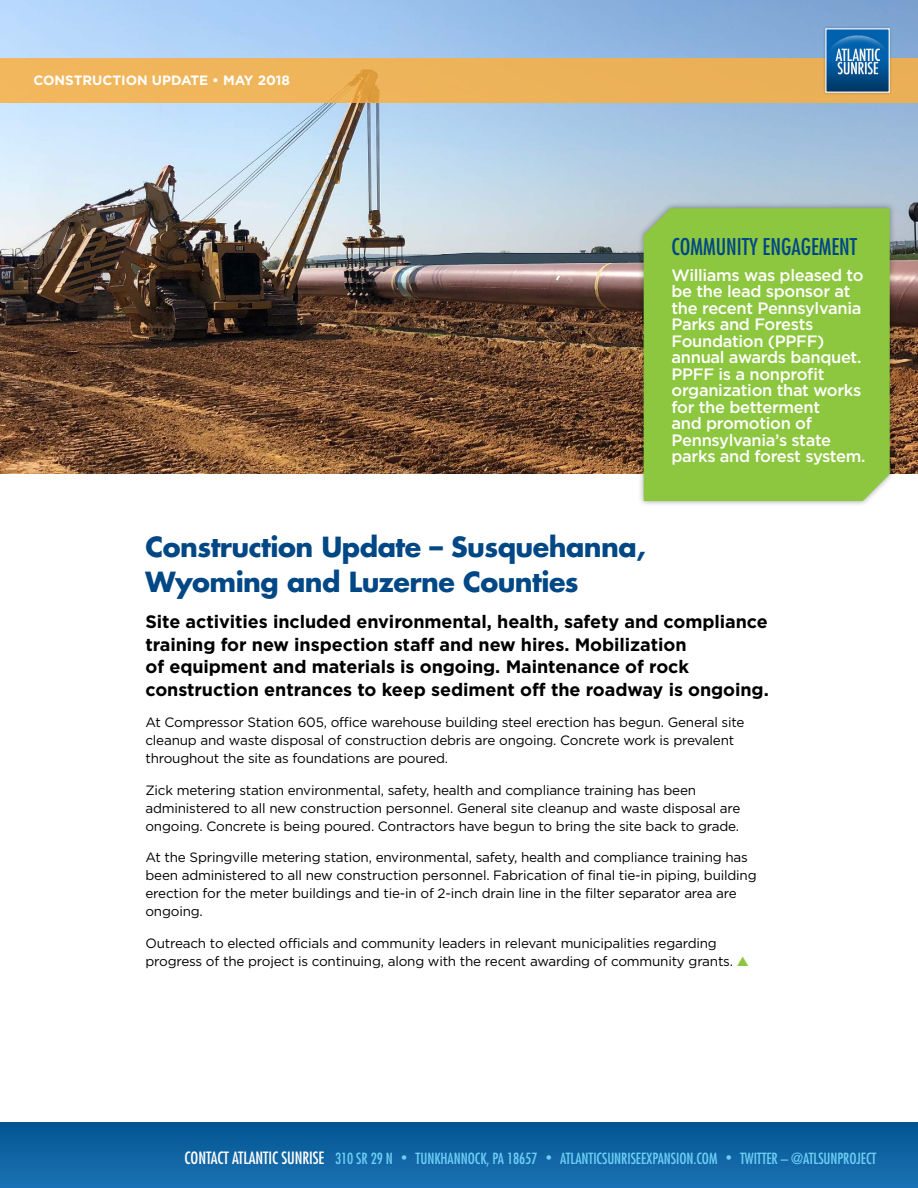
<style>
.page{position:relative;width:918px;height:1188px;background:#fff}
.page>*{position:absolute;margin:0;border:0;box-sizing:border-box;transform-origin:0 0}
.t1{font:700 27px/34.5px "Futura";letter-spacing:-.02em;color:#004785}
.t2{font:condensed 22.5px "Futura";color:#004785}
.t3{font:700 18px/22.5px "Gotham";letter-spacing:-.005em;color:#000}
.t4{font:500 16.5px/16.5px "Gotham";letter-spacing:-.02em;color:#fff}
.t5{font:condensed 15px "Futura";letter-spacing:-.005em;color:#6dcff6}
.t6{font:13.5px/18px "Gotham";letter-spacing:-.015em;color:#000}
.t7{font:700 13.5px "Gotham";color:#fff}
.s1{color:#8dc63f}
.s2{font-size:16.5px;color:#fff}
.s3{font-size:12px}
</style>
<div class="page">
<img style="left:0;top:0;width:918px;height:473px">
<div style="left:0;top:58px;width:918px;height:45px;background:#eeb35a"></div>
<div style="left:822px;top:25px;width:71px;height:70px;background:#000;opacity:.25"></div>
<svg style="left:825px;top:28px;width:65px;height:65px"></svg>
<div style="left:0;top:1122px;width:918px;height:66px;background:linear-gradient(to bottom,#015590,#1b71b4)"></div>
<div style="left:637px;top:202px;width:259px;height:305px;background:#000;opacity:.35"></div>
<div style="left:644px;top:208px;width:246px;height:293px;background:#8dc63f"></div>
<p class="t7" style="left:33px;top:72px;width:258px">CONSTRUCTION UPDATE • MAY 2018</p>
<h2 class="t2" style="left:672px;top:232px;width:187px">COMMUNITY ENGAGEMENT</h2>
<p class="t4" style="left:672px;top:266px;width:196px">Williams was pleased to be the lead sponsor at the recent Pennsylvania<br>Parks and Forests<br>Foundation (PPFF) annual awards banquet.<br>PPFF is a nonprofit organization that works for the betterment<br>and promotion of<br>Pennsylvania’s state parks and forest system.</p>
<h1 class="t1" style="left:145px;top:529px;width:502px">Construction Update – Susquehanna,<br>Wyoming and Luzerne Counties</h1>
<p class="t3" style="left:145px;top:611px;width:625px">Site activities included environmental, health, safety and compliance training for new inspection staff and new hires. Mobilization<br>of equipment and materials is ongoing. Maintenance of rock construction entrances to keep sediment off the roadway is ongoing.</p>
<p class="t6" style="left:145px;top:713px;width:601px">At Compressor Station 605, office warehouse building steel erection has begun. General site cleanup and waste disposal of construction debris are ongoing. Concrete work is prevalent throughout the site as foundations are poured.</p>
<p class="t6" style="left:145px;top:781px;width:596px">Zick metering station environmental, safety, health and compliance training has been administered to all new construction personnel. General site cleanup and waste disposal are ongoing. Concrete is being poured. Contractors have begun to bring the site back to grade.</p>
<p class="t6" style="left:145px;top:848px;width:613px">At the Springville metering station, environmental, safety, health and compliance training has been administered to all new construction personnel. Fabrication of final tie-in piping, building erection for the meter buildings and tie-in of 2-inch drain line in the filter separator area are ongoing.</p>
<p class="t6" style="left:145px;top:934px;width:605px">Outreach to elected officials and community leaders in relevant municipalities regarding progress of the project is continuing, along with the recent awarding of community grants. <span class="s1">▲</span></p>
<p class="t5" style="left:185px;top:1149px;width:693px"><span class="s2">CONTACT ATLANTIC SUNRISE</span> 310 SR 29 N <span class="s3">•</span> TUNKHANNOCK, PA 18657 <span class="s3">•</span> ATLANTICSUNRISEEXPANSION.COM <span class="s3">•</span> TWITTER – @ATLSUNPROJECT</p>
</div>
